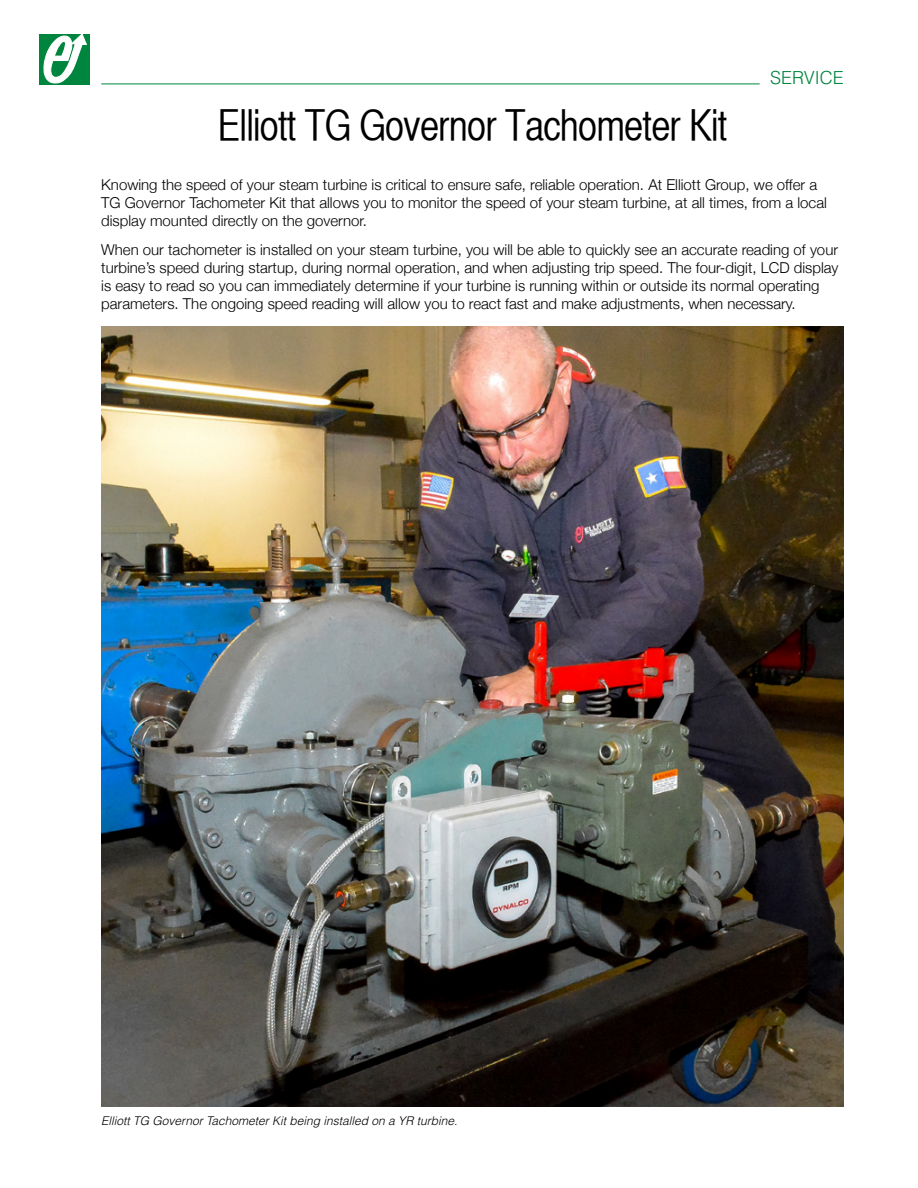
<style>
.page{position:relative;width:918px;height:1188px;background:#fff}
.page>*{position:absolute;margin:0;border:0;box-sizing:border-box;transform-origin:0 0}
.t1{font:42px "Helvetica CY Plain";letter-spacing:-.02em;color:#000}
.t2{font:300 18px "Helvetica";color:#00853f}
.t3{font:300 15px/18px "Helvetica Neue";color:#000}
.t4{font:italic 300 12px "Helvetica";color:#000}
</style>
<div class="page">
<img style="left:101px;top:326px;width:743px;height:781px">
<hr style="left:101px;top:84px;width:659px;height:1px;background:#00853f">
<div style="left:40px;top:34px;width:50px;height:50px;background:#00853f"></div>
<svg style="left:43px;top:34px;width:44px;height:50px"></svg>
<p class="t2" style="left:770px;top:66px;width:75px">SERVICE</p>
<h1 class="t1" style="left:217px;top:101px;width:512px">Elliott TG Governor Tachometer Kit</h1>
<p class="t3" style="left:101px;top:175px;width:727px">Knowing the speed of your steam turbine is critical to ensure safe, reliable operation. At Elliott Group, we offer a<br>TG Governor Tachometer Kit that allows you to monitor the speed of your steam turbine, at all times, from a local display mounted directly on the governor.</p>
<p class="t3" style="left:101px;top:240px;width:739px">When our tachometer is installed on your steam turbine, you will be able to quickly see an accurate reading of your turbine’s speed during startup, during normal operation, and when adjusting trip speed. The four-digit, LCD display is easy to read so you can immediately determine if your turbine is running within or outside its normal operating parameters. The ongoing speed reading will allow you to react fast and make adjustments, when necessary.</p>
<p class="t4" style="left:101px;top:1113px;width:358px">Elliott TG Governor Tachometer Kit being installed on a YR turbine.</p>
</div>
